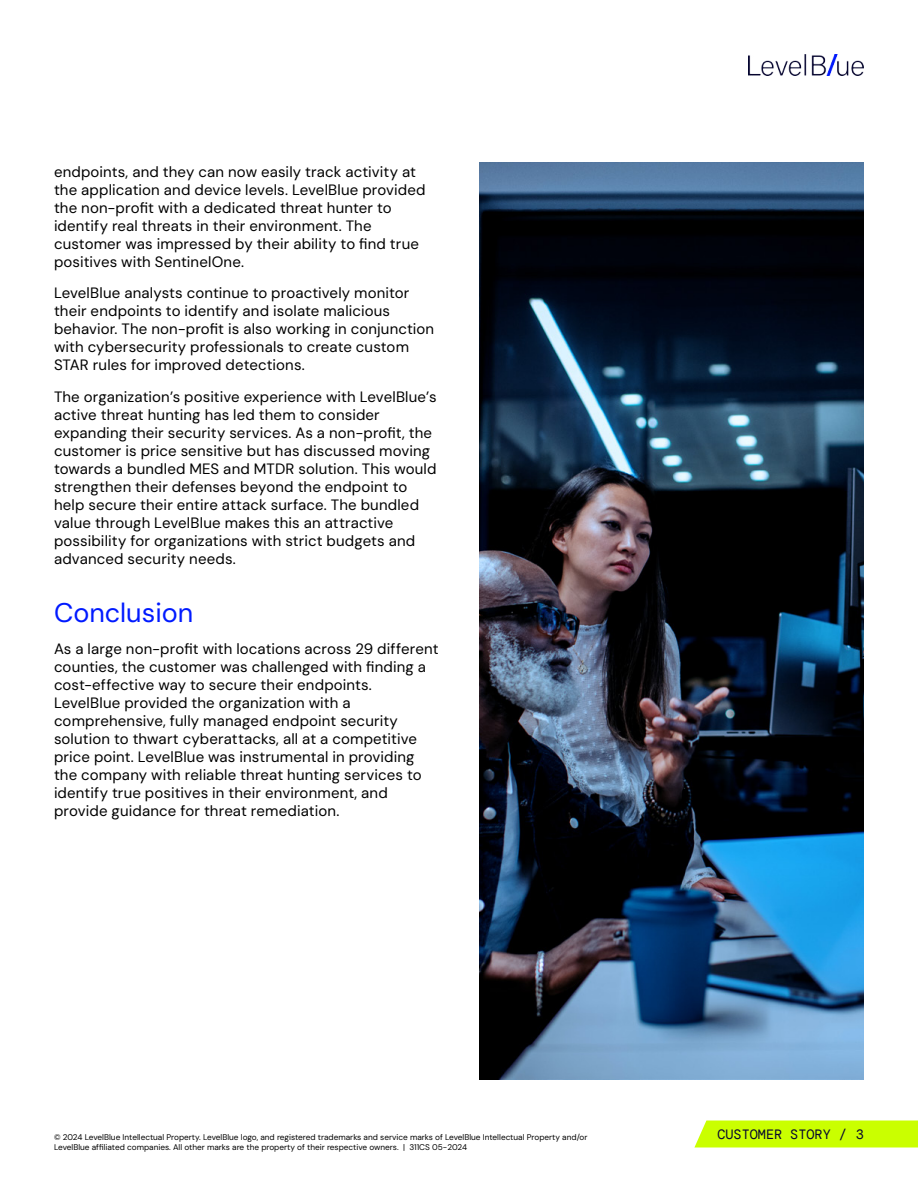
<style>
.page{position:relative;width:918px;height:1188px;background:#fff}
.page>*{position:absolute;margin:0;border:0;box-sizing:border-box;transform-origin:0 0}
.t1{font:27px "DM Sans";color:#001aff}
.t2{font:15px/18px "DM Sans";letter-spacing:.01em;color:#000}
.t3{font:13.5px "DM Mono";color:#05052f}
.t4{font:8.25px/9.8px "DM Sans";color:#000}
</style>
<div class="page">
<img style="left:748px;top:54px;width:116px;height:22px">
<svg style="left:694px;top:1120px;width:224px;height:28px"></svg>
<img style="left:479px;top:162px;width:385px;height:918px">
<p class="t2" style="left:54px;top:163px;width:373px">endpoints, and they can now easily track activity at the application and device levels. LevelBlue provided the non-profit with a dedicated threat hunter to identify real threats in their environment. The customer was impressed by their ability to find true positives with SentinelOne.</p>
<p class="t2" style="left:54px;top:284px;width:382px">LevelBlue analysts continue to proactively monitor their endpoints to identify and isolate malicious behavior. The non-profit is also working in conjunction with cybersecurity professionals to create custom STAR rules for improved detections.</p>
<p class="t2" style="left:54px;top:388px;width:384px">The organization’s positive experience with LevelBlue’s active threat hunting has led them to consider expanding their security services. As a non-profit, the customer is price sensitive but has discussed moving towards a bundled MES and MTDR solution. This would strengthen their defenses beyond the endpoint to help secure their entire attack surface. The bundled value through LevelBlue makes this an attractive possibility for organizations with strict budgets and advanced security needs.</p>
<h1 class="t1" style="left:54px;top:596px;width:141px">Conclusion</h1>
<p class="t2" style="left:54px;top:640px;width:386px">As a large non-profit with locations across 29 different counties, the customer was challenged with finding a cost-effective way to secure their endpoints.<br>LevelBlue provided the organization with a comprehensive, fully managed endpoint security solution to thwart cyberattacks, all at a competitive price point. LevelBlue was instrumental in providing the company with reliable threat hunting services to identify true positives in their environment, and provide guidance for threat remediation.</p>
<p class="t4" style="left:54px;top:1132px;width:535px">© 2024 LevelBlue Intellectual Property. LevelBlue logo, and registered trademarks and service marks of LevelBlue Intellectual Property and/or<br>LevelBlue affiliated companies. All other marks are the property of their respective owners. | 311CS 05-2024</p>
<p class="t3" style="left:717px;top:1125px;width:148px">CUSTOMER STORY / 3</p>
</div>
